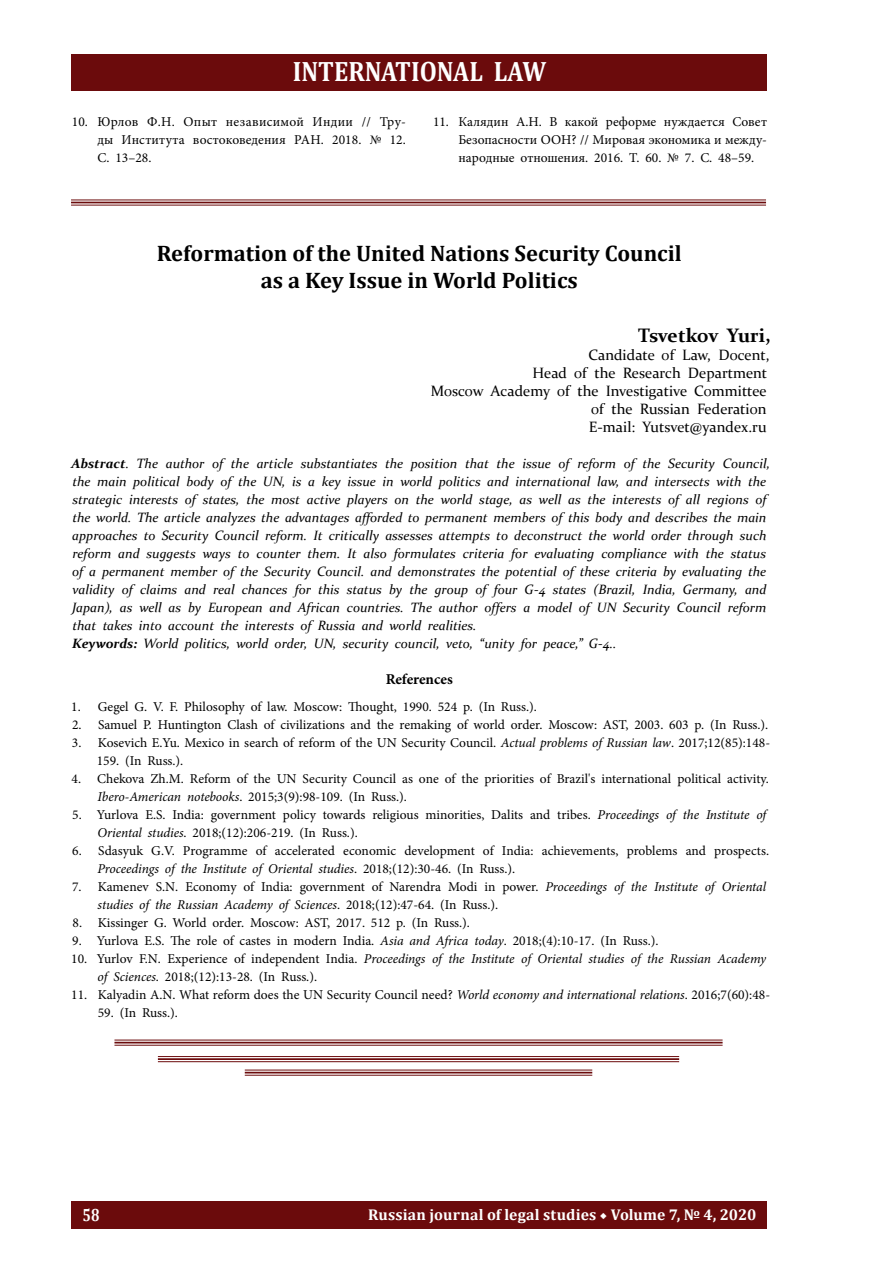
<style>
.page{position:relative;width:893px;height:1263px;background:#fff}
.page>*{position:absolute;margin:0;border:0;box-sizing:border-box;transform-origin:0 0}
.t1{font:700 28.2px "Cambria";color:#fff;scale:.88 1}
.t2{font:700 22.5px/27px "Cambria";color:#000;text-align:center}
.t3{font:700 19.5px "Constantia";letter-spacing:-.01em;color:#000}
.t4{font:700 17.85px "Cambria";color:#fff;scale:.8 1}
.t5{font:700 15.6px "Cambria";letter-spacing:.01em;color:#fff}
.t6{font:15px/18px "Constantia";color:#000;text-align:right}
.t7{font:700 15px "Minion Pro";letter-spacing:-.005em;color:#000}
.t8{font:13.5px/18px "Minion Pro";color:#000}
.t9{font:italic 13.5px/18px "Constantia";color:#000}
.t10{font:italic 13.5px/18px "Minion Pro";letter-spacing:-.01em;color:#000}
.s1{font-weight:700}
.s2{font-style:italic}
.s3{font-style:normal}
.s4{font-family:"Minion Pro";font-weight:400}
</style>
<div class="page">
<div style="left:72px;top:1202px;width:695px;height:27px;background:#6b0b0c"></div>
<div style="left:72px;top:54px;width:695px;height:36px;background:#6b0b0c"></div>
<hr style="left:114px;top:1045px;width:609px;height:1px;background:#6b0b0c">
<hr style="left:114px;top:1042px;width:609px;height:1px;background:#6b0b0c">
<hr style="left:114px;top:1040px;width:609px;height:1px;background:#6b0b0c">
<hr style="left:158px;top:1061px;width:521px;height:1px;background:#6b0b0c">
<hr style="left:158px;top:1058px;width:521px;height:2px;background:#6b0b0c">
<hr style="left:158px;top:1056px;width:521px;height:1px;background:#6b0b0c">
<hr style="left:245px;top:1075px;width:347px;height:1px;background:#6b0b0c">
<hr style="left:245px;top:1072px;width:347px;height:1px;background:#6b0b0c">
<hr style="left:245px;top:1070px;width:347px;height:1px;background:#6b0b0c">
<hr style="left:71px;top:200px;width:695px;height:1px;background:#6b0b0c">
<hr style="left:71px;top:202px;width:695px;height:1px;background:#6b0b0c">
<hr style="left:71px;top:205px;width:695px;height:1px;background:#6b0b0c">
<h1 class="t1" style="left:293px;top:51px;width:289px">INTERNATIONAL LAW</h1>
<p class="t8" style="left:98px;top:113px;width:310px;text-align:justify;text-indent:-26px">10. Юрлов Ф.Н. Опыт независимой Индии // Тру&shy;ды Института востоковедения РАН. 2018. № 12.<br>С. 13–28.</p>
<p class="t8" style="left:458px;top:113px;width:310px;text-align:justify;text-indent:-26px">11. Калядин А.Н. В какой реформе нуждается Совет Безопасности ООН? // Мировая экономика и между&shy;народные отношения. 2016. Т. 60. № 7. С. 48–59.</p>
<h2 class="t2" style="left:157px;top:239px;width:527px">Reformation of the United Nations Security Council as a Key Issue in World Politics</h2>
<h3 class="t3" style="left:638px;top:322px;width:134px">Tsvetkov Yuri,</h3>
<p class="t6" style="left:431px;top:345px;width:340px">Candidate of Law, Docent,<br>Head of the Research Department<br>Moscow Academy of the Investigative Committee of the Russian Federation<br>E-mail: Yutsvet@yandex.ru</p>
<p class="t9" style="left:71px;top:454px;width:700px"><span class="s1">Abstract</span>. The author of the article substantiates the position that the issue of reform of the Security Council, the main political body of the UN, is a key issue in world politics and international law, and intersects with the strategic interests of states, the most active players on the world stage, as well as the interests of all regions of the world. The article analyzes the advantages afforded to permanent members of this body and describes the main approaches to Security Council reform. It critically assesses attempts to deconstruct the world order through such reform and suggests ways to counter them. It also formulates criteria for evaluating compliance with the status of a permanent member of the Security Council. and demonstrates the potential of these criteria by evaluating the validity of claims and real chances for this status by the group of four G-4 states (Brazil, India, Germany, and Japan), as well as by European and African countries. The author offers a model of UN Security Council reform that takes into account the interests of Russia and world realities.<br><span class="s1">Keywords:</span> World politics, world order, UN, security council, veto, “unity for peace,” G-4..</p>
<p class="t7" style="left:386px;top:669px;width:69px">References</p>
<p class="t8" style="left:71px;top:698px;width:467px">1. Gegel G. V. F. Philosophy of law. Moscow: Thought, 1990. 524 p. (In Russ.).</p>
<p class="t8" style="left:72px;top:716px;width:698px">2. Samuel P. Huntington Clash of civilizations and the remaking of world order. Moscow: AST, 2003. 603 p. (In Russ.).</p>
<p class="t8" style="left:97px;top:734px;width:675px;text-indent:-25px">3. Kosevich E.Yu. Mexico in search of reform of the UN Security Council. <span class="s2">Actual problems of Russian law</span>. 2017;12(85):148-<br>159. (In Russ.).</p>
<p class="t8" style="left:97px;top:770px;width:673px;text-indent:-26px">4. Сhekova Zh.M. Reform of the UN Security Council as one of the priorities of Brazil's international political activity.<br><span class="s2">Ibero-American notebooks</span>. 2015;3(9):98-109. (In Russ.).</p>
<p class="t8" style="left:98px;top:806px;width:670px;text-indent:-25px">5. Yurlova E.S. India: government policy towards religious minorities, Dalits and tribes. <span class="s2">Proceedings of the Institute of<br>Oriental studies</span>. 2018;(12):206-219. (In Russ.).</p>
<p class="t8" style="left:97px;top:842px;width:673px;text-indent:-25px">6. Sdasyuk G.V. Programme of accelerated economic development of India: achievements, problems and prospects.<br><span class="s2">Proceedings of the Institute of Oriental studies</span>. 2018;(12):30-46. (In Russ.).</p>
<p class="t8" style="left:98px;top:878px;width:670px;text-indent:-26px">7. Kamenev S.N. Economy of India: government of Narendra Modi in power. <span class="s2">Proceedings of the Institute of Oriental studies of the Russian Academy of Sciences</span>. 2018;(12):47-64. (In Russ.).</p>
<p class="t8" style="left:73px;top:914px;width:399px">8. Kissinger G. World order. Moscow: AST, 2017. 512 p. (In Russ.).</p>
<p class="t8" style="left:72px;top:932px;width:588px">9. Yurlova E.S. The role of castes in modern India. <span class="s2">Asia and Africa today</span>. 2018;(4):10-17. (In Russ.).</p>
<p class="t10" style="left:98px;top:950px;width:670px;text-indent:-26px"><span class="s3">10. Yurlov F.N. Experience of independent India.</span> Proceedings of the Institute of Oriental studies of the Russian Academy of Sciences<span class="s3">. 2018;(12):13-28. (In Russ.).</span></p>
<p class="t8" style="left:71px;top:986px;width:700px">11. Kalyadin A.N. What reform does the UN Security Council need? <span class="s2">World economy and international relations</span>. 2016;7(60):48-</p>
<p class="t8" style="left:98px;top:1004px;width:82px">59. (In Russ.).</p>
<h3 class="t4" style="left:83px;top:1202px;width:23px">58</h3>
<p class="t5" style="left:368px;top:1203px;width:390px">Russian journal of legal studies <span class="s4">◆</span> Volume 7, № 4, 2020</p>
</div>
